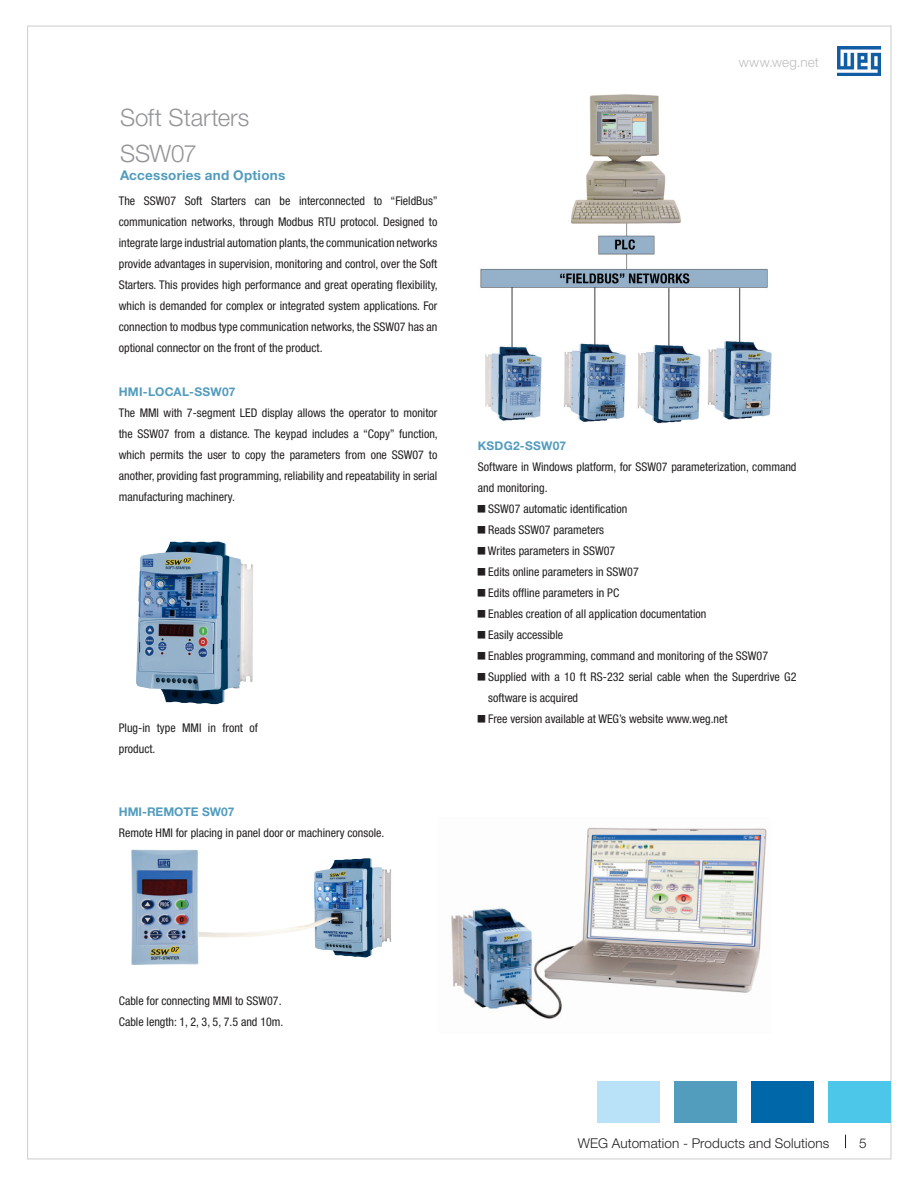
<style>
.page{position:relative;width:918px;height:1188px;background:#fff}
.page>*{position:absolute;margin:0;border:0;box-sizing:border-box;transform-origin:0 0}
.t1{font:300 24px/36px "Helvetica Neue LT Pro";letter-spacing:-.005em;color:#939598}
.t2{font:300 13.5px "Helvetica Neue LT Pro";letter-spacing:.01em;color:#231f20}
.t3{font:700 13.5px "Helvetica Neue LT Pro";letter-spacing:.02em;color:#529cbe}
.t4{font:300 13.5px "Helvetica Neue LT Pro";letter-spacing:.015em;color:#c0bfbf}
.t5{font:condensed 12px/21px "Helvetica Neue LT Pro";color:#231f20;text-align:justify}
.t6{font:700 12px "Helvetica Neue LT Pro";letter-spacing:.01em;color:#529cbe}
</style>
<div class="page">
<img style="left:838px;top:46px;width:42px;height:30px">
<svg style="left:845px;top:1135px;width:1px;height:13px"></svg>
<div style="left:597px;top:1082px;width:63px;height:42px;background:#b9e1f7"></div>
<div style="left:674px;top:1082px;width:63px;height:42px;background:#529cbe"></div>
<div style="left:751px;top:1082px;width:63px;height:42px;background:#0068a9"></div>
<div style="left:828px;top:1082px;width:63px;height:42px;background:#4dc7e9"></div>
<img style="left:136px;top:541px;width:117px;height:164px">
<img style="left:131px;top:849px;width:260px;height:116px">
<img style="left:451px;top:827px;width:316px;height:192px">
<img style="left:480px;top:94px;width:292px;height:330px">
<h1 class="t1" style="left:120px;top:99px;width:131px">Soft Starters<br>SSW07</h1>
<p class="t3" style="left:120px;top:167px;width:167px">Accessories and Options</p>
<p class="t5" style="left:119px;top:191px;width:321px">The SSW07 Soft Starters can be interconnected to “FieldBus” communication networks, through Modbus RTU protocol. Designed to integrate large industrial automation plants, the communication networks provide advantages in supervision, monitoring and control, over the Soft Starters. This provides high performance and great operating flexibility, which is demanded for complex or integrated system applications. For connection to modbus type communication networks, the SSW07 has an optional connector on the front of the product.</p>
<p class="t6" style="left:119px;top:384px;width:118px">HMI-LOCAL-SSW07</p>
<p class="t5" style="left:119px;top:402px;width:321px">The MMI with 7-segment LED display allows the operator to monitor the SSW07 from a distance. The keypad includes a “Copy” function, which permits the user to copy the parameters from one SSW07 to another, providing fast programming, reliability and repeatability in serial manufacturing machinery.</p>
<p class="t5" style="left:119px;top:717px;width:141px">Plug-in type MMI in front of product.</p>
<p class="t6" style="left:119px;top:804px;width:117px">HMI-REMOTE SW07</p>
<p class="t5" style="left:119px;top:822px;width:267px">Remote HMI for placing in panel door or machinery console.</p>
<p class="t4" style="left:739px;top:54px;width:82px">www.weg.net</p>
<p class="t6" style="left:478px;top:438px;width:90px">KSDG2-SSW07</p>
<p class="t5" style="left:478px;top:456px;width:320px">Software in Windows platform, for SSW07 parameterization, command</p>
<p class="t5" style="left:478px;top:477px;width:71px">and monitoring.</p>
<p class="t5" style="left:488px;top:498px;width:141px">SSW07 automatic identification</p>
<p class="t5" style="left:488px;top:519px;width:117px">Reads SSW07 parameters</p>
<p class="t5" style="left:488px;top:540px;width:129px">Writes parameters in SSW07</p>
<p class="t5" style="left:488px;top:561px;width:152px">Edits online parameters in SSW07</p>
<p class="t5" style="left:488px;top:582px;width:133px">Edits offline parameters in PC</p>
<p class="t5" style="left:488px;top:603px;width:220px">Enables creation of all application documentation</p>
<p class="t5" style="left:488px;top:624px;width:76px">Easily accessible</p>
<p class="t5" style="left:488px;top:645px;width:281px">Enables programming, command and monitoring of the SSW07</p>
<p class="t5" style="left:488px;top:666px;width:310px">Supplied with a 10 ft RS-232 serial cable when the Superdrive G2</p>
<p class="t5" style="left:488px;top:687px;width:91px">software is acquired</p>
<p class="t5" style="left:488px;top:708px;width:241px">Free version available at WEG’s website www.weg.net</p>
<p class="t5" style="left:119px;top:990px;width:166px">Cable for connecting MMI to SSW07.<br>Cable length: 1, 2, 3, 5, 7.5 and 10m.</p>
<p class="t2" style="left:578px;top:1134px;width:253px">WEG Automation - Products and Solutions</p>
<p class="t2" style="left:859px;top:1134px;width:9px">5</p>
</div>
